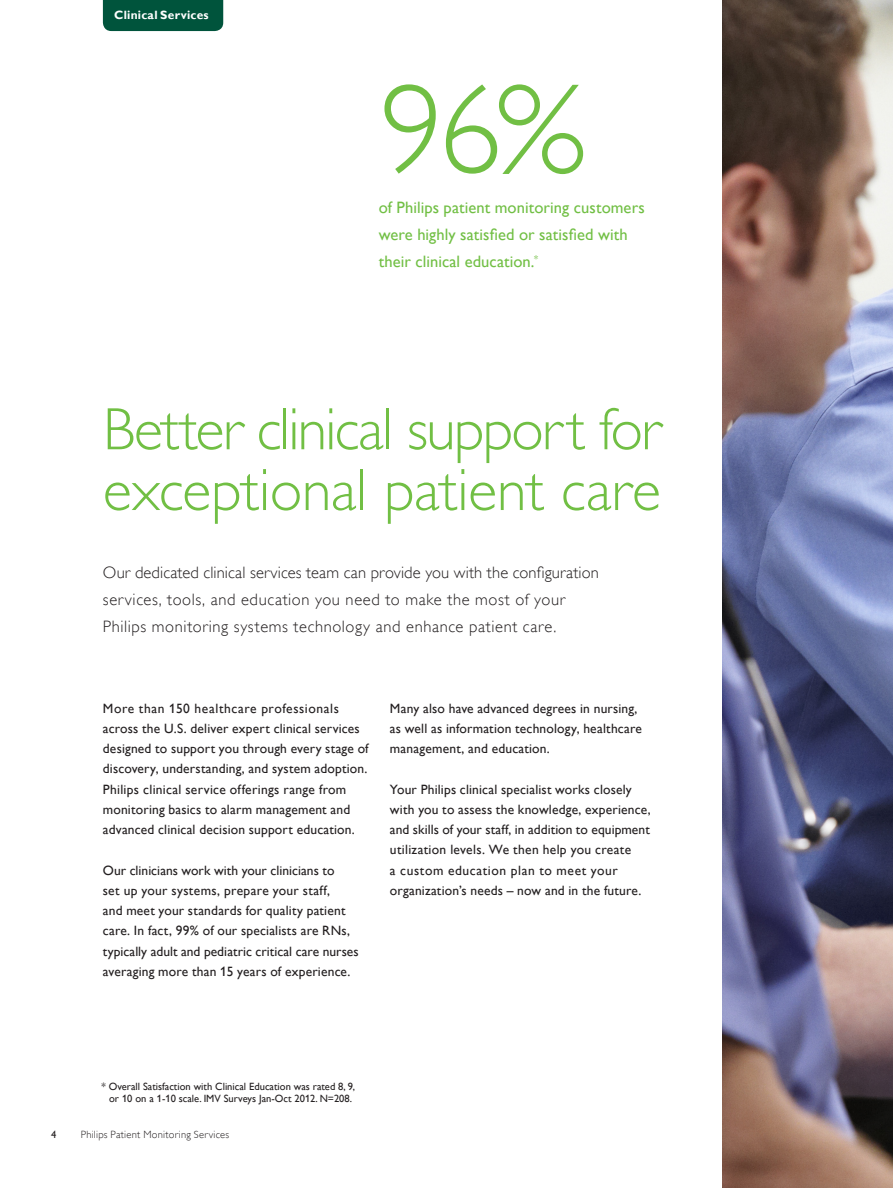
<style>
.page{position:relative;width:893px;height:1188px;background:#fff}
.page>*{position:absolute;margin:0;border:0;box-sizing:border-box;transform-origin:0 0}
._2_4_Main_heading_4{font:127.5px "Gill Sans Alt One WGL Light";color:#71bf44}
._2_2_Main_heading_2{font:60px/60.8px "Gill Sans Alt One WGL Light";letter-spacing:-.015em;color:#71bf44}
._5_1_Introduction_te{font:16.5px/27px "Gill Sans Alt One WGL Light";letter-spacing:.03em;color:#231f20}
._5_1_Introduction_te-2{font:16.5px/27px "Gill Sans Alt One WGL";letter-spacing:.005em;color:#71bf44}
._1_1_Body_Text{font:13.5px/20.2px "Gill Sans Alt One WGL";letter-spacing:.015em;color:#231f20}
._4_1_Caption_heading{font:700 12px "Gill Sans Alt One WGL";letter-spacing:.02em;color:#fff}
._7_4_Bodytext_back_p{font:10.5px/12px "Gill Sans Alt One WGL";color:#231f20;text-align:center}
.t1{font:10.5px "Gill Sans Alt One WGL Light";letter-spacing:.025em;color:#231f20}
</style>
<div class="page">
<div style="left:103px;top:0;width:120px;height:31px;background:#00543c"></div>
<img style="left:723px;top:0;width:170px;height:1188px">
<p class="_4_1_Caption_heading" style="left:114px;top:7px;width:96px">Clinical Services</p>
<p class="_2_4_Main_heading_4" style="left:380px;top:46px;width:207px">96%</p>
<p class="_5_1_Introduction_te-2" style="left:379px;top:194px;width:268px">of Philips patient monitoring customers were highly satisfied or satisfied with their clinical education.<sup>*</sup></p>
<p class="_2_2_Main_heading_2" style="left:103px;top:399px;width:560px">Better clinical support for exceptional patient care</p>
<p class="_5_1_Introduction_te" style="left:103px;top:559px;width:497px">Our dedicated clinical services team can provide you with the configuration services, tools, and education you need to make the most of your<br>Philips monitoring systems technology and enhance patient care.</p>
<p class="_1_1_Body_Text" style="left:103px;top:698px;width:267px">More than 150 healthcare professionals across the U.S. deliver expert clinical services designed to support you through every stage of discovery, understanding, and system adoption.<br>Philips clinical service offerings range from monitoring basics to alarm management and advanced clinical decision support education.</p>
<p class="_1_1_Body_Text" style="left:103px;top:860px;width:257px">Our clinicians work with your clinicians to<br>set up your systems, prepare your staff,<br>and meet your standards for quality patient care. In fact, 99% of our specialists are RNs, typically adult and pediatric critical care nurses averaging more than 15 years of experience.</p>
<p class="_1_1_Body_Text" style="left:390px;top:698px;width:253px">Many also have advanced degrees in nursing, as well as information technology, healthcare management, and education.</p>
<p class="_1_1_Body_Text" style="left:390px;top:779px;width:262px">Your Philips clinical specialist works closely with you to assess the knowledge, experience, and skills of your staff, in addition to equipment utilization levels. We then help you create<br>a custom education plan to meet your organization’s needs – now and in the future.</p>
<p class="_7_4_Bodytext_back_p" style="left:102px;top:1080px;width:255px">* Overall Satisfaction with Clinical Education was rated 8, 9, or 10 on a 1-10 scale. IMV Surveys Jan-Oct 2012. N=208.</p>
<p class="_7_4_Bodytext_back_p" style="left:51px;top:1128px;width:7px">4</p>
<p class="t1" style="left:81px;top:1127px;width:150px">Philips Patient Monitoring Services</p>
</div>
